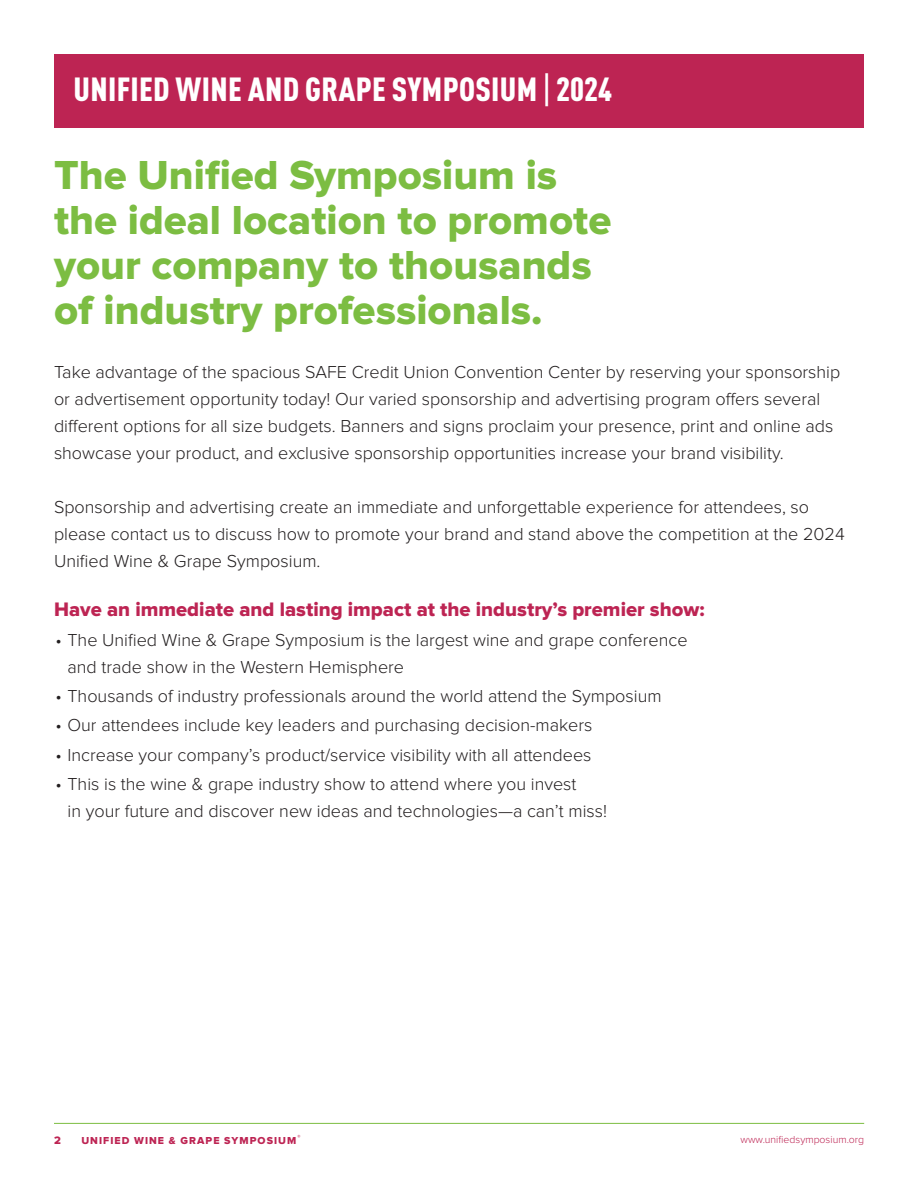
<style>
.page{position:relative;width:918px;height:1188px;background:#fff}
.page>*{position:absolute;margin:0;border:0;box-sizing:border-box;transform-origin:0 0}
.Intro_Head{font:42px/45px "Proxima Nova Extrabld";color:#7cbd42}
.t1{font:900 condensed 33px "DINOT";letter-spacing:.01em;color:#fff}
.Intro_Subhead{font:20.25px "Proxima Nova Extrabld";color:#bd2453}
.Intro_Body_Text{font:300 18px/27px "Proxima Nova";color:#231f20}
.t2{font:11.25px "Proxima Nova Extrabld";color:#bd2453}
.t3{font:10.5px "Proxima Nova Extrabld";letter-spacing:.1em;color:#bd2453}
.t4{font:300 10.5px "Proxima Nova";color:#bd2453}
.t5{font:6.15px "Proxima Nova Extrabld";color:#bd2453}
.s1{font-family:"DIN Condensed";font-weight:700;font-stretch:normal}
</style>
<div class="page">
<hr style="left:54px;top:1123px;width:810px;height:1px;background:#7cbd42">
<div style="left:54px;top:54px;width:810px;height:73px;background:#bd2453"></div>
<p class="t1" style="left:74px;top:69px;width:540px">UNIFIED WINE AND GRAPE SYMPOSIUM <span class="s1">|</span> 2024</p>
<p class="Intro_Head" style="left:54px;top:154px;width:559px">The Unified Symposium is the ideal location to promote your company to thousands of industry professionals.</p>
<p class="Intro_Body_Text" style="left:54px;top:358px;width:788px">Take advantage of the spacious SAFE Credit Union Convention Center by reserving your sponsorship or advertisement opportunity today! Our varied sponsorship and advertising program offers several different options for all size budgets. Banners and signs proclaim your presence, print and online ads showcase your product, and exclusive sponsorship opportunities increase your brand visibility.</p>
<p class="Intro_Body_Text" style="left:54px;top:493px;width:792px">Sponsorship and advertising create an immediate and unforgettable experience for attendees, so please contact us to discuss how to promote your brand and stand above the competition at the 2024<br>Unified Wine &amp; Grape Symposium.</p>
<p class="Intro_Subhead" style="left:54px;top:600px;width:652px">Have an immediate and lasting impact at the industry’s premier show:</p>
<p class="Intro_Body_Text" style="left:68px;top:626px;width:622px;text-indent:-12px">• The Unified Wine &amp; Grape Symposium is the largest wine and grape conference and trade show in the Western Hemisphere</p>
<p class="Intro_Body_Text" style="left:56px;top:683px;width:608px">• Thousands of industry professionals around the world attend the Symposium</p>
<p class="Intro_Body_Text" style="left:56px;top:712px;width:538px">• Our attendees include key leaders and purchasing decision-makers</p>
<p class="Intro_Body_Text" style="left:56px;top:742px;width:538px">• Increase your company’s product/service visibility with all attendees</p>
<p class="Intro_Body_Text" style="left:68px;top:771px;width:541px;text-indent:-12px">• This is the wine &amp; grape industry show to attend where you invest<br>in your future and discover new ideas and technologies—a can’t miss!</p>
<p class="t5" style="left:297px;top:1134px;width:5px">®</p>
<p class="t4" style="left:741px;top:1134px;width:125px">www.unifiedsymposium.org</p>
<p class="t2" style="left:54px;top:1135px;width:8px">2</p>
<p class="t3" style="left:81px;top:1136px;width:217px">UNIFIED WINE &amp; GRAPE SYMPOSIUM</p>
</div>
